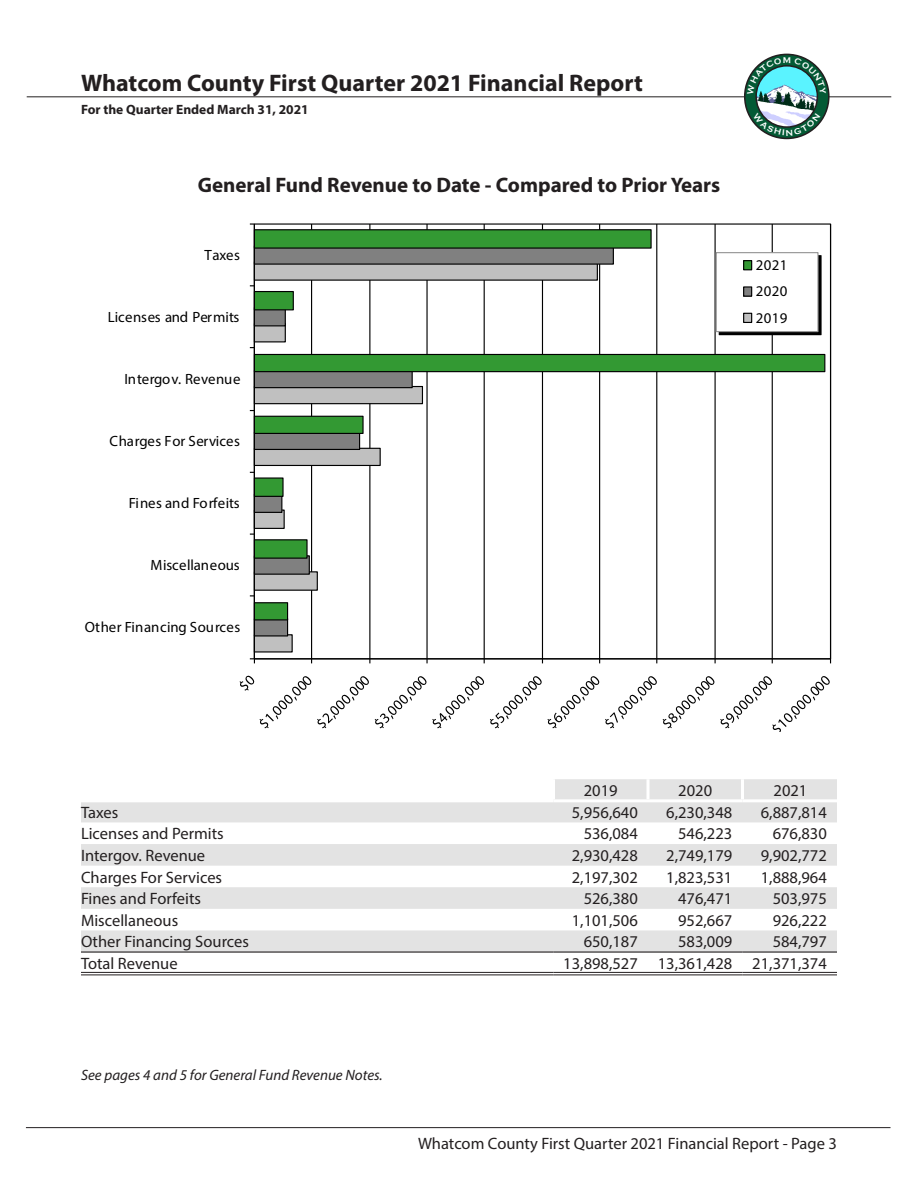
<style>
.page{position:relative;width:918px;height:1188px;background:#fff}
.page>*{position:absolute;margin:0;border:0;box-sizing:border-box;transform-origin:0 0}
.t1{font:700 24px "Myriad Pro";color:#231f20}
.Qtrly_Section_Title{font:700 21px "Myriad Pro";color:#231f20}
.t2{font:16.5px "Myriad Pro";color:#231f20}
.Qtrly_End_Page_Notes{font:italic 15px "Myriad Pro";color:#231f20}
.t3{font:14.85px/26.2px "Myriad Pro";letter-spacing:.01em;color:#000;text-align:justify}
.t4{font:700 13.5px "Myriad Pro";color:#231f20}
</style>
<div class="page">
<hr style="left:27px;top:96px;width:864px;height:1px;background:#231f20">
<hr style="left:26px;top:1127px;width:865px;height:1px;background:#231f20">
<svg style="left:745px;top:54px;width:84px;height:84px"></svg>
<div style="left:744px;top:54px;width:86px;height:85px;border:2px solid #231f20;border-radius:50%"></div>
<img style="left:756px;top:66px;width:61px;height:61px;border-radius:31px">
<hr style="left:311px;top:224px;width:1px;height:435px;background:#000">
<hr style="left:369px;top:224px;width:1px;height:435px;background:#000">
<hr style="left:426px;top:224px;width:2px;height:435px;background:#000">
<hr style="left:484px;top:224px;width:1px;height:435px;background:#000">
<hr style="left:542px;top:224px;width:1px;height:435px;background:#000">
<hr style="left:599px;top:224px;width:1px;height:435px;background:#000">
<hr style="left:656px;top:224px;width:1px;height:435px;background:#000">
<hr style="left:715px;top:224px;width:1px;height:435px;background:#000">
<hr style="left:772px;top:224px;width:1px;height:435px;background:#000">
<svg style="left:255px;top:637px;width:289px;height:16px"></svg>
<svg style="left:255px;top:621px;width:346px;height:16px"></svg>
<svg style="left:255px;top:229px;width:571px;height:392px"></svg>
<hr style="left:254px;top:658px;width:577px;height:1px;background:#000">
<hr style="left:254px;top:224px;width:1px;height:435px;background:#000">
<svg style="left:250px;top:658px;width:5px;height:5px"></svg>
<svg style="left:239px;top:675px;width:591px;height:57px"></svg>
<svg style="left:719px;top:255px;width:103px;height:80px"></svg>
<div style="left:716px;top:253px;width:102px;height:79px;background:#fff"></div>
<div style="left:716px;top:252px;width:103px;height:80px;border:1px solid #969696"></div>
<div style="left:744px;top:261px;width:8px;height:9px;background:#393"></div>
<div style="left:743px;top:260px;width:9px;height:10px;border:1px solid #000"></div>
<div style="left:744px;top:287px;width:8px;height:9px;background:#808080"></div>
<div style="left:743px;top:286px;width:9px;height:11px;border:1px solid #000"></div>
<div style="left:744px;top:313px;width:8px;height:9px;background:#c0c0c0"></div>
<div style="left:743px;top:313px;width:9px;height:10px;border:1px solid #000"></div>
<svg style="left:81px;top:779px;width:756px;height:172px;fill:#e3e3e3"></svg>
<hr style="left:81px;top:951px;width:473px;height:2px;background:#231f20">
<hr style="left:554px;top:951px;width:94px;height:2px;background:#231f20">
<hr style="left:648px;top:951px;width:94px;height:2px;background:#231f20">
<hr style="left:742px;top:951px;width:95px;height:2px;background:#231f20">
<hr style="left:81px;top:972px;width:473px;height:1px;background:#231f20">
<hr style="left:81px;top:975px;width:473px;height:1px;background:#231f20">
<hr style="left:554px;top:972px;width:94px;height:1px;background:#231f20">
<hr style="left:554px;top:975px;width:94px;height:1px;background:#231f20">
<hr style="left:648px;top:972px;width:94px;height:1px;background:#231f20">
<hr style="left:648px;top:975px;width:94px;height:1px;background:#231f20">
<hr style="left:742px;top:972px;width:95px;height:1px;background:#231f20">
<hr style="left:742px;top:975px;width:95px;height:1px;background:#231f20">
<hr style="left:552px;top:779px;width:3px;height:20px;background:#fff">
<hr style="left:646px;top:779px;width:4px;height:20px;background:#f5f5f5">
<hr style="left:741px;top:779px;width:3px;height:20px;background:#fff">
<hr style="left:81px;top:799px;width:473px;height:3px;background:#fff">
<hr style="left:554px;top:799px;width:94px;height:3px;background:#fff">
<hr style="left:648px;top:799px;width:94px;height:3px;background:#fff">
<hr style="left:742px;top:799px;width:95px;height:3px;background:#fff">
<svg style="left:747px;top:57px;width:79px;height:38px"></svg>
<svg style="left:753px;top:113px;width:67px;height:23px"></svg>
<h1 class="t1" style="left:81px;top:67px;width:563px">Whatcom County First Quarter 2021 Financial Report</h1>
<p class="t4" style="left:81px;top:100px;width:229px">For the Quarter Ended March 31, 2021</p>
<p class="Qtrly_Section_Title" style="left:198px;top:171px;width:524px">General Fund Revenue to Date - Compared to Prior Years</p>
<p class="t3" style="left:205px;top:241px;width:37px">Taxes</p>
<p class="t3" style="left:108px;top:303px;width:133px">Licenses and Permits</p>
<p class="t3" style="left:125px;top:366px;width:118px">Intergov. Revenue</p>
<p class="t3" style="left:110px;top:428px;width:132px">Charges For Services</p>
<p class="t3" style="left:129px;top:490px;width:113px">Fines and Forfeits</p>
<p class="t3" style="left:150px;top:552px;width:91px">Miscellaneous</p>
<p class="t3" style="left:85px;top:614px;width:157px">Other Financing Sources</p>
<p class="t3" style="left:756px;top:252px;width:33px">2021<br>2020<br>2019</p>
<p class="t2" style="left:584px;top:780px;width:35px">2019</p>
<p class="t2" style="left:678px;top:780px;width:35px">2020</p>
<p class="t2" style="left:774px;top:780px;width:35px">2021</p>
<p class="t2" style="left:81px;top:802px;width:39px">Taxes</p>
<p class="t2" style="left:572px;top:802px;width:68px">5,956,640</p>
<p class="t2" style="left:666px;top:802px;width:68px">6,230,348</p>
<p class="t2" style="left:761px;top:802px;width:68px">6,887,814</p>
<p class="t2" style="left:81px;top:824px;width:144px">Licenses and Permits</p>
<p class="t2" style="left:584px;top:824px;width:56px">536,084</p>
<p class="t2" style="left:678px;top:824px;width:56px">546,223</p>
<p class="t2" style="left:773px;top:824px;width:56px">676,830</p>
<p class="t2" style="left:81px;top:845px;width:126px">Intergov. Revenue</p>
<p class="t2" style="left:572px;top:845px;width:68px">2,930,428</p>
<p class="t2" style="left:666px;top:845px;width:68px">2,749,179</p>
<p class="t2" style="left:761px;top:845px;width:68px">9,902,772</p>
<p class="t2" style="left:81px;top:867px;width:143px">Charges For Services</p>
<p class="t2" style="left:572px;top:867px;width:68px">2,197,302</p>
<p class="t2" style="left:666px;top:867px;width:68px">1,823,531</p>
<p class="t2" style="left:761px;top:867px;width:68px">1,888,964</p>
<p class="t2" style="left:81px;top:889px;width:122px">Fines and Forfeits</p>
<p class="t2" style="left:584px;top:889px;width:56px">526,380</p>
<p class="t2" style="left:678px;top:889px;width:56px">476,471</p>
<p class="t2" style="left:773px;top:889px;width:56px">503,975</p>
<p class="t2" style="left:81px;top:910px;width:99px">Miscellaneous</p>
<p class="t2" style="left:572px;top:910px;width:68px">1,101,506</p>
<p class="t2" style="left:678px;top:910px;width:56px">952,667</p>
<p class="t2" style="left:773px;top:910px;width:56px">926,222</p>
<p class="t2" style="left:81px;top:932px;width:170px">Other Financing Sources</p>
<p class="t2" style="left:584px;top:932px;width:56px">650,187</p>
<p class="t2" style="left:678px;top:932px;width:56px">583,009</p>
<p class="t2" style="left:773px;top:932px;width:56px">584,797</p>
<p class="t2" style="left:81px;top:953px;width:98px">Total Revenue</p>
<p class="t2" style="left:563px;top:953px;width:76px">13,898,527</p>
<p class="t2" style="left:658px;top:953px;width:76px">13,361,428</p>
<p class="t2" style="left:752px;top:953px;width:76px">21,371,374</p>
<p class="Qtrly_End_Page_Notes" style="left:81px;top:1066px;width:303px">See pages 4 and 5 for General Fund Revenue Notes.</p>
<p class="t2" style="left:418px;top:1134px;width:420px">Whatcom County First Quarter 2021 Financial Report - Page 3</p>
</div>
